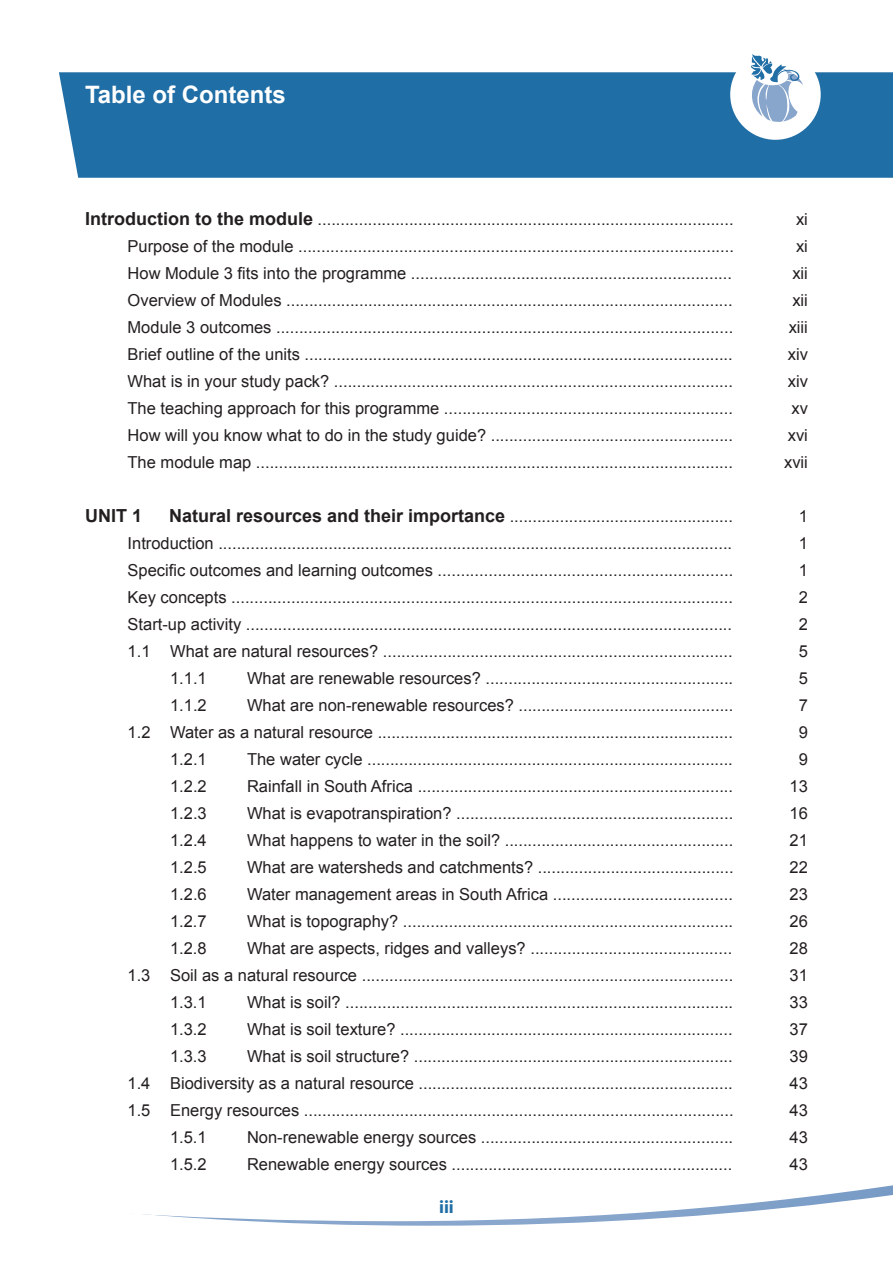
<style>
.page{position:relative;width:893px;height:1263px;background:#fff}
.page>*{position:absolute;margin:0;border:0;box-sizing:border-box;transform-origin:0 0}
.t1{font:700 24px "Arial";color:#fff}
.t2{font:700 18px "Arial";color:#231f20}
.t3{font:700 18px "Myriad";color:#206ea6}
.t4{font:16.5px "Arial";color:#231f20}
.s1{font-weight:700;font-size:18px}
</style>
<div class="page">
<div style="left:59px;top:72px;width:834px;height:106px;background:#206ea6"></div>
<div style="left:730px;top:49px;width:91px;height:91px;background:#fff;border-radius:50%"></div>
<svg style="left:751px;top:54px;width:52px;height:68px"></svg>
<h1 class="t1" style="left:85px;top:78px;width:202px">Table of Contents</h1>
<p class="t4" style="left:85px;top:208px;width:650px"><span class="s1">Introduction to the module</span> ...........................................................................................</p>
<p class="t4" style="left:796px;top:208px;width:13px">xi</p>
<p class="t4" style="left:128px;top:235px;width:608px">Purpose of the module ...............................................................................................</p>
<p class="t4" style="left:796px;top:235px;width:13px">xi</p>
<p class="t4" style="left:128px;top:262px;width:606px">How Module 3 fits into the programme ......................................................................</p>
<p class="t4" style="left:792px;top:262px;width:17px">xii</p>
<p class="t4" style="left:128px;top:289px;width:606px">Overview of Modules ..................................................................................................</p>
<p class="t4" style="left:792px;top:289px;width:17px">xii</p>
<p class="t4" style="left:128px;top:316px;width:607px">Module 3 outcomes ....................................................................................................</p>
<p class="t4" style="left:789px;top:316px;width:21px">xiii</p>
<p class="t4" style="left:128px;top:343px;width:607px">Brief outline of the units ..............................................................................................</p>
<p class="t4" style="left:788px;top:343px;width:22px">xiv</p>
<p class="t4" style="left:128px;top:370px;width:607px">What is in your study pack? .......................................................................................</p>
<p class="t4" style="left:788px;top:370px;width:22px">xiv</p>
<p class="t4" style="left:128px;top:397px;width:607px">The teaching approach for this programme ...............................................................</p>
<p class="t4" style="left:791px;top:397px;width:18px">xv</p>
<p class="t4" style="left:128px;top:424px;width:607px">How will you know what to do in the study guide? .....................................................</p>
<p class="t4" style="left:788px;top:424px;width:22px">xvi</p>
<p class="t4" style="left:128px;top:451px;width:607px">The module map ........................................................................................................</p>
<p class="t4" style="left:784px;top:451px;width:25px">xvii</p>
<p class="t2" style="left:85px;top:504px;width:59px">UNIT 1</p>
<p class="t4" style="left:169px;top:505px;width:565px"><span class="s1">Natural resources and their importance</span> .................................................</p>
<p class="t4" style="left:799px;top:505px;width:11px">1</p>
<p class="t4" style="left:128px;top:532px;width:606px">Introduction ................................................................................................................</p>
<p class="t4" style="left:799px;top:532px;width:11px">1</p>
<p class="t4" style="left:128px;top:559px;width:607px">Specific outcomes and learning outcomes ................................................................</p>
<p class="t4" style="left:799px;top:559px;width:11px">1</p>
<p class="t4" style="left:128px;top:586px;width:607px">Key concepts .............................................................................................................</p>
<p class="t4" style="left:799px;top:586px;width:11px">2</p>
<p class="t4" style="left:128px;top:613px;width:606px">Start-up activity ..........................................................................................................</p>
<p class="t4" style="left:799px;top:613px;width:11px">2</p>
<p class="t4" style="left:128px;top:640px;width:607px">1.1 What are natural resources? ............................................................................</p>
<p class="t4" style="left:799px;top:640px;width:11px">5</p>
<p class="t4" style="left:170px;top:667px;width:38px">1.1.1</p>
<p class="t4" style="left:247px;top:667px;width:488px">What are renewable resources? ......................................................</p>
<p class="t4" style="left:799px;top:667px;width:11px">5</p>
<p class="t4" style="left:170px;top:694px;width:38px">1.1.2</p>
<p class="t4" style="left:247px;top:694px;width:488px">What are non-renewable resources? ...............................................</p>
<p class="t4" style="left:799px;top:694px;width:11px">7</p>
<p class="t4" style="left:128px;top:721px;width:607px">1.2 Water as a natural resource ..............................................................................</p>
<p class="t4" style="left:799px;top:721px;width:11px">9</p>
<p class="t4" style="left:170px;top:748px;width:38px">1.2.1</p>
<p class="t4" style="left:247px;top:748px;width:487px">The water cycle ................................................................................</p>
<p class="t4" style="left:799px;top:748px;width:11px">9</p>
<p class="t4" style="left:170px;top:775px;width:38px">1.2.2</p>
<p class="t4" style="left:247px;top:775px;width:487px">Rainfall in South Africa .....................................................................</p>
<p class="t4" style="left:790px;top:775px;width:20px">13</p>
<p class="t4" style="left:170px;top:802px;width:38px">1.2.3</p>
<p class="t4" style="left:247px;top:802px;width:488px">What is evapotranspiration? ............................................................</p>
<p class="t4" style="left:790px;top:802px;width:20px">16</p>
<p class="t4" style="left:170px;top:829px;width:38px">1.2.4</p>
<p class="t4" style="left:247px;top:829px;width:488px">What happens to water in the soil? ..................................................</p>
<p class="t4" style="left:790px;top:829px;width:20px">21</p>
<p class="t4" style="left:170px;top:856px;width:38px">1.2.5</p>
<p class="t4" style="left:247px;top:856px;width:488px">What are watersheds and catchments? ...........................................</p>
<p class="t4" style="left:790px;top:856px;width:20px">22</p>
<p class="t4" style="left:170px;top:883px;width:38px">1.2.6</p>
<p class="t4" style="left:247px;top:883px;width:487px">Water management areas in South Africa .......................................</p>
<p class="t4" style="left:789px;top:883px;width:20px">23</p>
<p class="t4" style="left:170px;top:910px;width:38px">1.2.7</p>
<p class="t4" style="left:247px;top:910px;width:488px">What is topography? ........................................................................</p>
<p class="t4" style="left:789px;top:910px;width:20px">26</p>
<p class="t4" style="left:170px;top:937px;width:38px">1.2.8</p>
<p class="t4" style="left:247px;top:937px;width:487px">What are aspects, ridges and valleys? ............................................</p>
<p class="t4" style="left:789px;top:937px;width:20px">28</p>
<p class="t4" style="left:128px;top:964px;width:607px">1.3 Soil as a natural resource .................................................................................</p>
<p class="t4" style="left:789px;top:964px;width:20px">31</p>
<p class="t4" style="left:170px;top:991px;width:38px">1.3.1</p>
<p class="t4" style="left:247px;top:991px;width:488px">What is soil? ....................................................................................</p>
<p class="t4" style="left:789px;top:991px;width:20px">33</p>
<p class="t4" style="left:170px;top:1018px;width:38px">1.3.2</p>
<p class="t4" style="left:247px;top:1018px;width:487px">What is soil texture? .........................................................................</p>
<p class="t4" style="left:789px;top:1018px;width:20px">37</p>
<p class="t4" style="left:170px;top:1045px;width:38px">1.3.3</p>
<p class="t4" style="left:247px;top:1045px;width:487px">What is soil structure? ......................................................................</p>
<p class="t4" style="left:789px;top:1045px;width:20px">39</p>
<p class="t4" style="left:128px;top:1072px;width:607px">1.4 Biodiversity as a natural resource .....................................................................</p>
<p class="t4" style="left:789px;top:1072px;width:20px">43</p>
<p class="t4" style="left:128px;top:1099px;width:608px">1.5 Energy resources ..............................................................................................</p>
<p class="t4" style="left:789px;top:1099px;width:20px">43</p>
<p class="t4" style="left:170px;top:1126px;width:38px">1.5.1</p>
<p class="t4" style="left:247px;top:1126px;width:488px">Non-renewable energy sources .......................................................</p>
<p class="t4" style="left:789px;top:1126px;width:20px">43</p>
<p class="t4" style="left:170px;top:1153px;width:38px">1.5.2</p>
<p class="t4" style="left:247px;top:1153px;width:487px">Renewable energy sources .............................................................</p>
<p class="t4" style="left:789px;top:1153px;width:20px">43</p>
<p class="t3" style="left:439px;top:1197px;width:16px">iii</p>
</div>
